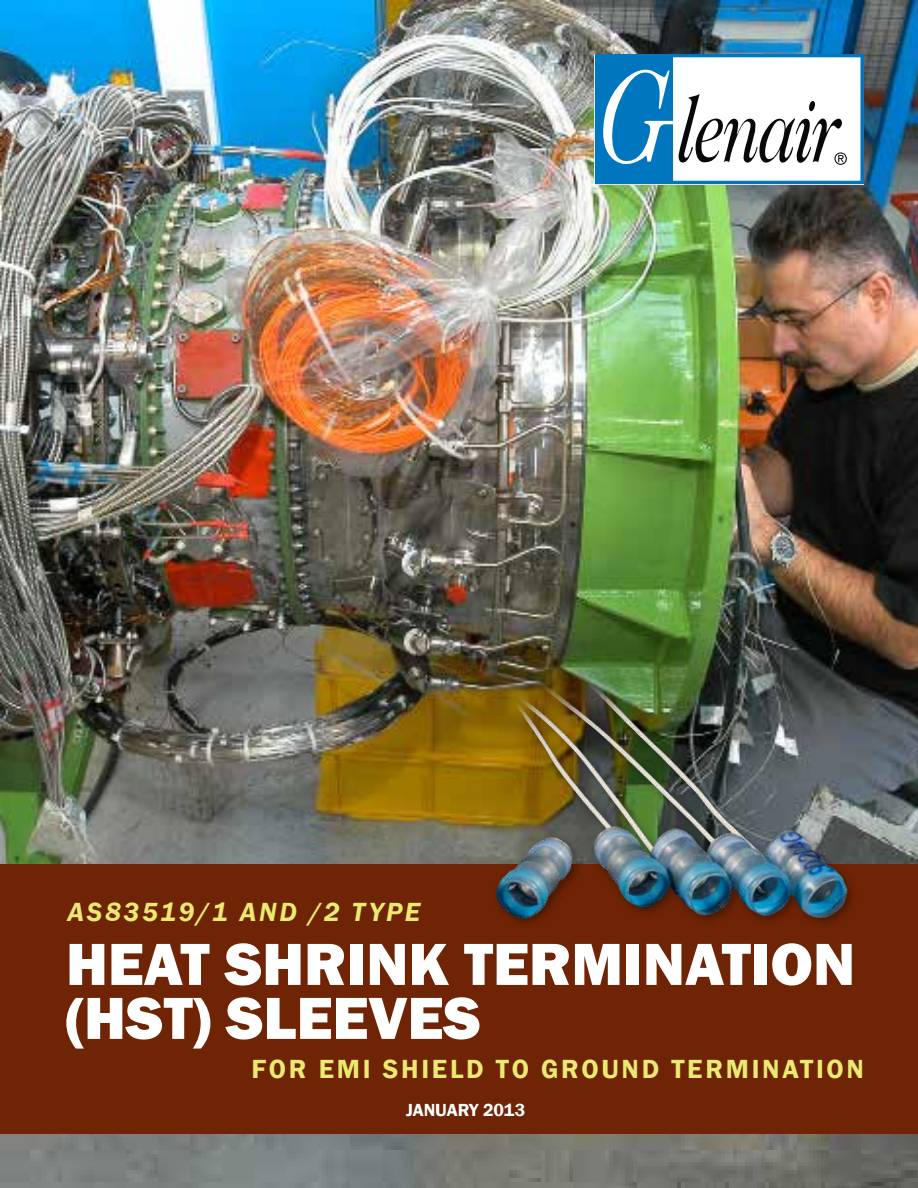
<style>
.page{position:relative;width:918px;height:1188px;background:#fff}
.page>*{position:absolute;margin:0;border:0;box-sizing:border-box;transform-origin:0 0}
.t1{font:800 61.5px/54px "Franklin Gothic";color:#fff}
.t2{font:600 27px "Franklin Gothic";letter-spacing:.1em;color:#ebea70}
.t3{font:italic 600 27px "Franklin Gothic";letter-spacing:.1em;color:#ebea70}
.t4{font:600 18px "Franklin Gothic";color:#fff}
</style>
<div class="page">
<img style="left:0;top:1134px;width:918px;height:54px">
<img style="left:0;top:0;width:918px;height:864px">
<svg style="left:595px;top:54px;width:269px;height:130px"></svg>
<div style="left:0;top:864px;width:918px;height:270px;background:#6e2405"></div>
<div style="left:512px;top:678px;width:346px;height:251px;background:#000;opacity:.35"></div>
<img style="left:512px;top:670px;width:335px;height:248px">
<div style="left:492px;top:832px;width:92px;height:97px;background:#000;opacity:.35"></div>
<img style="left:496px;top:837px;width:77px;height:81px">
<p class="t3" style="left:67px;top:895px;width:354px">AS83519/1 AND /2 TYPE</p>
<p class="t1" style="left:66px;top:937px;width:791px">HEAT SHRINK TERMINATION (HST) SLEEVES</p>
<p class="t2" style="left:252px;top:1053px;width:610px">FOR EMI SHIELD TO GROUN D TERMINATION</p>
<p class="t4" style="left:406px;top:1099px;width:121px">JANUARY 2013</p>
</div>
